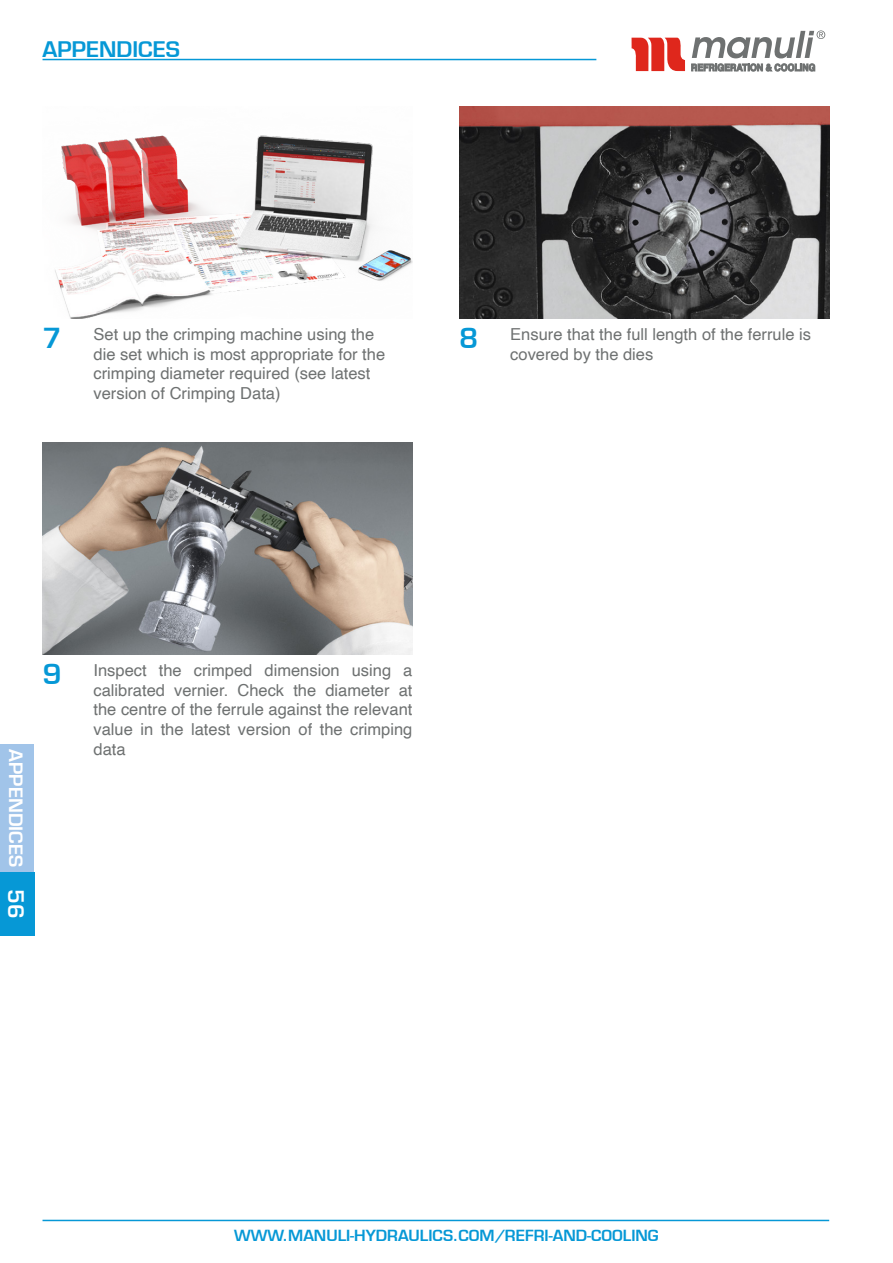
<style>
.page{position:relative;width:893px;height:1263px;background:#fff}
.page>*{position:absolute;margin:0;border:0;box-sizing:border-box;transform-origin:0 0}
.t1{font:600 21px "Eurostile";color:#0698d6}
.t2{font:600 21px "Eurostile";color:#fff}
.t3{font:600 18px "Eurostile";color:#fff}
.t4{font:16.5px/19.8px "Helvetica";color:#6e7171}
.t5{font:600 15px "Eurostile";color:#0698d6}
.s1{font-family:"Eurostile";font-weight:600;font-size:27px;color:#0698d6}
</style>
<div class="page">
<hr style="left:43px;top:1220px;width:786px;height:1px;background:#0698d6">
<div style="left:0;top:872px;width:34px;height:63px;background:#0698d6"></div>
<div style="left:0;top:744px;width:34px;height:128px;background:#a1c4e9"></div>
<svg style="left:632px;top:37px;width:53px;height:34px"></svg>
<svg style="left:691px;top:30px;width:134px;height:41px"></svg>
<hr style="left:43px;top:59px;width:553px;height:1px;background:#0698d6">
<img style="left:55px;top:135px;width:357px;height:184px">
<img style="left:459px;top:106px;width:370px;height:213px">
<img style="left:43px;top:442px;width:369px;height:213px">
<p class="t1" style="left:43px;top:36px;width:139px">APPENDICES</p>
<p class="t4" style="left:94px;top:325px;width:293px;text-indent:-51px"><span class="s1">7</span> Set up the crimping machine using the die set which is most appropriate for the crimping diameter required (see latest version of Crimping Data)</p>
<p class="t4" style="left:510px;top:325px;width:302px;text-indent:-51px"><span class="s1">8</span> Ensure that the full length of the ferrule is covered by the dies</p>
<p class="t3" style="left:27px;top:749px;width:119px;rotate:90deg">APPENDICES</p>
<p class="t2" style="left:29px;top:889px;width:31px;rotate:90deg">56</p>
<p class="t4" style="left:94px;top:660px;width:320px;text-align:justify;text-indent:-51px"><span class="s1">9</span> Inspect the crimped dimension using a calibrated vernier. Check the diameter at the centre of the ferrule against the relevant value in the latest version of the crimping data</p>
<p class="t5" style="left:234px;top:1226px;width:426px">WWW.MANULI-HYDRAULICS.COM/REFRI-AND-COOLING</p>
</div>
